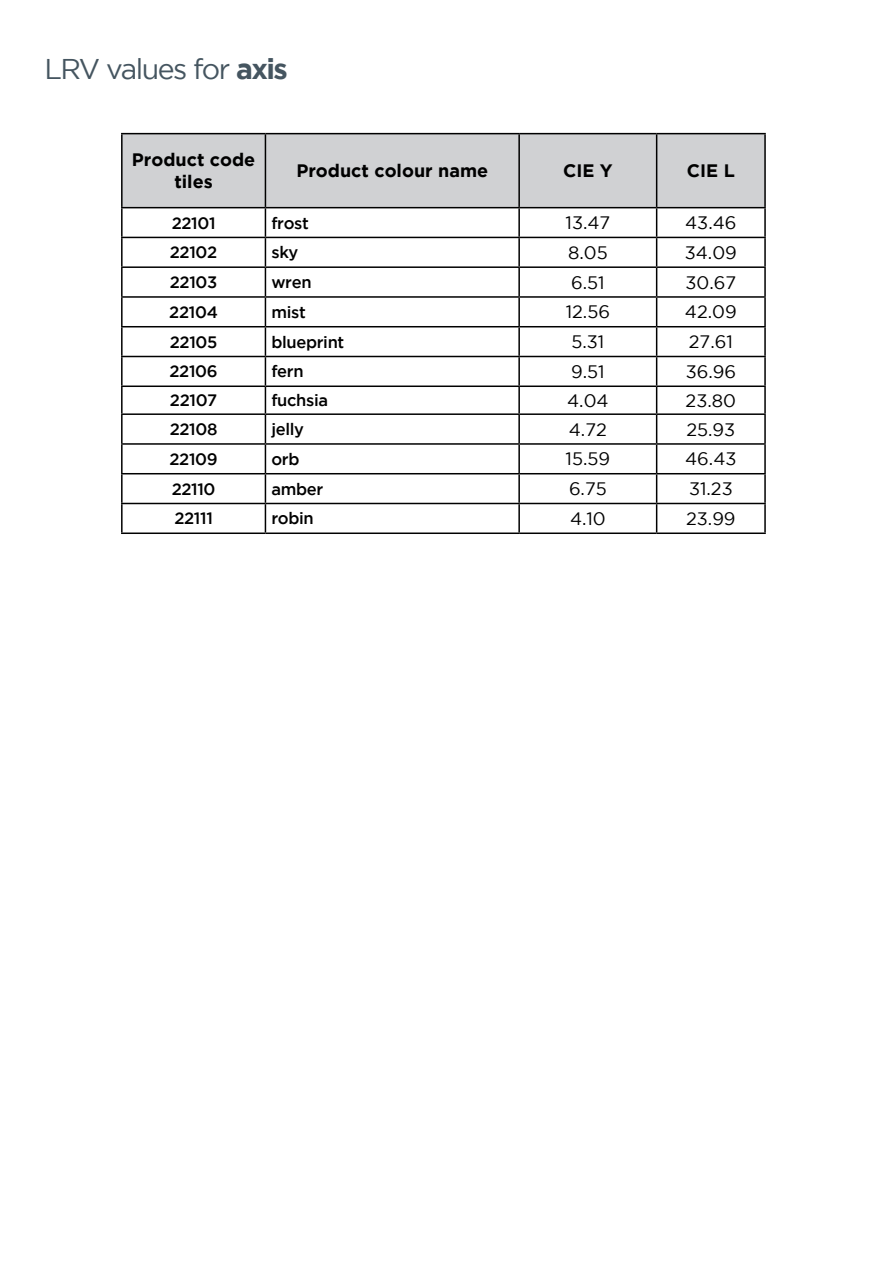
<style>
.page{position:relative;width:893px;height:1263px;background:#fff}
.page>*{position:absolute;margin:0;border:0;box-sizing:border-box;transform-origin:0 0}
.t1{font:28.5px "Gotham";letter-spacing:-.055em;color:#455560}
.t2{font:18px "Gotham";color:#000}
.t3{font:700 18px/21.6px "Gotham";color:#000;text-align:center}
.t4{font:500 16.5px "Gotham";letter-spacing:-.02em;color:#000}
.s1{font-weight:700}
</style>
<div class="page">
<div style="left:123px;top:134px;width:641px;height:73px;background:#d0d1d3"></div>
<hr style="left:121px;top:133px;width:144px;height:1px;background:#000">
<hr style="left:121px;top:134px;width:2px;height:73px;background:#000">
<hr style="left:265px;top:133px;width:254px;height:1px;background:#000">
<hr style="left:265px;top:134px;width:1px;height:73px;background:#000">
<hr style="left:519px;top:133px;width:138px;height:1px;background:#000">
<hr style="left:518px;top:134px;width:2px;height:73px;background:#000">
<hr style="left:657px;top:133px;width:109px;height:1px;background:#000">
<hr style="left:656px;top:134px;width:1px;height:73px;background:#000">
<hr style="left:764px;top:134px;width:2px;height:73px;background:#000">
<hr style="left:121px;top:207px;width:144px;height:1px;background:#000">
<hr style="left:121px;top:208px;width:2px;height:29px;background:#000">
<hr style="left:265px;top:207px;width:254px;height:1px;background:#000">
<hr style="left:519px;top:207px;width:138px;height:1px;background:#000">
<hr style="left:518px;top:208px;width:2px;height:29px;background:#000">
<hr style="left:657px;top:207px;width:109px;height:1px;background:#000">
<hr style="left:764px;top:208px;width:2px;height:29px;background:#000">
<hr style="left:121px;top:237px;width:144px;height:1px;background:#000">
<hr style="left:121px;top:238px;width:2px;height:28px;background:#000">
<hr style="left:265px;top:237px;width:254px;height:1px;background:#000">
<hr style="left:519px;top:237px;width:138px;height:1px;background:#000">
<hr style="left:518px;top:238px;width:2px;height:28px;background:#000">
<hr style="left:657px;top:237px;width:109px;height:1px;background:#000">
<hr style="left:764px;top:238px;width:2px;height:28px;background:#000">
<hr style="left:121px;top:266px;width:144px;height:2px;background:#000">
<hr style="left:121px;top:268px;width:2px;height:28px;background:#000">
<hr style="left:265px;top:266px;width:254px;height:2px;background:#000">
<hr style="left:519px;top:266px;width:138px;height:2px;background:#000">
<hr style="left:518px;top:268px;width:2px;height:28px;background:#000">
<hr style="left:657px;top:266px;width:109px;height:2px;background:#000">
<hr style="left:764px;top:268px;width:2px;height:28px;background:#000">
<hr style="left:121px;top:296px;width:144px;height:2px;background:#000">
<hr style="left:121px;top:298px;width:2px;height:28px;background:#000">
<hr style="left:265px;top:296px;width:254px;height:2px;background:#000">
<hr style="left:519px;top:296px;width:138px;height:2px;background:#000">
<hr style="left:518px;top:298px;width:2px;height:28px;background:#000">
<hr style="left:657px;top:296px;width:109px;height:2px;background:#000">
<hr style="left:764px;top:298px;width:2px;height:28px;background:#000">
<hr style="left:121px;top:326px;width:144px;height:1px;background:#000">
<hr style="left:121px;top:327px;width:2px;height:29px;background:#000">
<hr style="left:265px;top:326px;width:254px;height:1px;background:#000">
<hr style="left:519px;top:326px;width:138px;height:1px;background:#000">
<hr style="left:518px;top:327px;width:2px;height:29px;background:#000">
<hr style="left:657px;top:326px;width:109px;height:1px;background:#000">
<hr style="left:764px;top:327px;width:2px;height:29px;background:#000">
<hr style="left:121px;top:356px;width:144px;height:1px;background:#000">
<hr style="left:121px;top:357px;width:2px;height:28px;background:#000">
<hr style="left:265px;top:356px;width:254px;height:1px;background:#000">
<hr style="left:519px;top:356px;width:138px;height:1px;background:#000">
<hr style="left:518px;top:357px;width:2px;height:28px;background:#000">
<hr style="left:657px;top:356px;width:109px;height:1px;background:#000">
<hr style="left:764px;top:357px;width:2px;height:28px;background:#000">
<hr style="left:121px;top:385px;width:144px;height:2px;background:#000">
<hr style="left:121px;top:387px;width:2px;height:26px;background:#000">
<hr style="left:265px;top:385px;width:254px;height:2px;background:#000">
<hr style="left:519px;top:385px;width:138px;height:2px;background:#000">
<hr style="left:518px;top:387px;width:2px;height:26px;background:#000">
<hr style="left:657px;top:385px;width:109px;height:2px;background:#000">
<hr style="left:764px;top:387px;width:2px;height:26px;background:#000">
<hr style="left:121px;top:413px;width:144px;height:2px;background:#000">
<hr style="left:121px;top:415px;width:2px;height:28px;background:#000">
<hr style="left:265px;top:413px;width:254px;height:2px;background:#000">
<hr style="left:519px;top:413px;width:138px;height:2px;background:#000">
<hr style="left:518px;top:415px;width:2px;height:28px;background:#000">
<hr style="left:657px;top:413px;width:109px;height:2px;background:#000">
<hr style="left:764px;top:415px;width:2px;height:28px;background:#000">
<hr style="left:121px;top:443px;width:144px;height:2px;background:#000">
<hr style="left:121px;top:445px;width:2px;height:28px;background:#000">
<hr style="left:265px;top:443px;width:254px;height:2px;background:#000">
<hr style="left:519px;top:443px;width:138px;height:2px;background:#000">
<hr style="left:518px;top:445px;width:2px;height:28px;background:#000">
<hr style="left:657px;top:443px;width:109px;height:2px;background:#000">
<hr style="left:764px;top:445px;width:2px;height:28px;background:#000">
<hr style="left:121px;top:473px;width:144px;height:1px;background:#000">
<hr style="left:121px;top:474px;width:2px;height:29px;background:#000">
<hr style="left:265px;top:473px;width:254px;height:1px;background:#000">
<hr style="left:519px;top:473px;width:138px;height:1px;background:#000">
<hr style="left:518px;top:474px;width:2px;height:29px;background:#000">
<hr style="left:657px;top:473px;width:109px;height:1px;background:#000">
<hr style="left:764px;top:474px;width:2px;height:29px;background:#000">
<hr style="left:121px;top:503px;width:144px;height:1px;background:#000">
<hr style="left:121px;top:504px;width:2px;height:28px;background:#000">
<hr style="left:265px;top:503px;width:254px;height:1px;background:#000">
<hr style="left:519px;top:503px;width:138px;height:1px;background:#000">
<hr style="left:518px;top:504px;width:2px;height:28px;background:#000">
<hr style="left:657px;top:503px;width:109px;height:1px;background:#000">
<svg style="left:656px;top:208px;width:1px;height:324px"></svg>
<hr style="left:764px;top:504px;width:2px;height:28px;background:#000">
<hr style="left:121px;top:532px;width:144px;height:2px;background:#000">
<hr style="left:265px;top:532px;width:254px;height:2px;background:#000">
<hr style="left:519px;top:532px;width:138px;height:2px;background:#000">
<hr style="left:657px;top:532px;width:109px;height:2px;background:#000">
<svg style="left:265px;top:208px;width:1px;height:324px"></svg>
<h1 class="t1" style="left:44px;top:54px;width:245px">LRV values for <span class="s1">axis</span></h1>
<p class="t3" style="left:132px;top:149px;width:125px">Product code tiles</p>
<p class="t3" style="left:296px;top:160px;width:193px">Product colour name</p>
<p class="t3" style="left:563px;top:160px;width:51px">CIE Y</p>
<p class="t3" style="left:687px;top:160px;width:49px">CIE L</p>
<p class="t4" style="left:172px;top:213px;width:45px">22101</p>
<p class="t4" style="left:271px;top:213px;width:39px">frost</p>
<p class="t2" style="left:566px;top:213px;width:46px">13.47</p>
<p class="t2" style="left:685px;top:213px;width:53px">43.46</p>
<p class="t4" style="left:170px;top:243px;width:49px">22102</p>
<p class="t4" style="left:271px;top:243px;width:29px">sky</p>
<p class="t2" style="left:568px;top:243px;width:41px">8.05</p>
<p class="t2" style="left:685px;top:243px;width:54px">34.09</p>
<p class="t4" style="left:170px;top:273px;width:49px">22103</p>
<p class="t4" style="left:271px;top:273px;width:42px">wren</p>
<p class="t2" style="left:571px;top:272px;width:35px">6.51</p>
<p class="t2" style="left:685px;top:272px;width:52px">30.67</p>
<p class="t4" style="left:169px;top:303px;width:50px">22104</p>
<p class="t4" style="left:271px;top:303px;width:36px">mist</p>
<p class="t2" style="left:566px;top:302px;width:46px">12.56</p>
<p class="t2" style="left:685px;top:302px;width:53px">42.09</p>
<p class="t4" style="left:170px;top:332px;width:49px">22105</p>
<p class="t4" style="left:271px;top:332px;width:74px">blueprint</p>
<p class="t2" style="left:571px;top:332px;width:34px">5.31</p>
<p class="t2" style="left:689px;top:332px;width:46px">27.61</p>
<p class="t4" style="left:170px;top:362px;width:50px">22106</p>
<p class="t4" style="left:271px;top:362px;width:34px">fern</p>
<p class="t2" style="left:571px;top:362px;width:35px">9.51</p>
<p class="t2" style="left:686px;top:362px;width:52px">36.96</p>
<p class="t4" style="left:170px;top:391px;width:49px">22107</p>
<p class="t4" style="left:271px;top:391px;width:58px">fuchsia</p>
<p class="t2" style="left:567px;top:390px;width:43px">4.04</p>
<p class="t2" style="left:686px;top:390px;width:52px">23.80</p>
<p class="t4" style="left:170px;top:420px;width:49px">22108</p>
<p class="t4" style="left:271px;top:420px;width:34px">jelly</p>
<p class="t2" style="left:569px;top:419px;width:39px">4.72</p>
<p class="t2" style="left:686px;top:419px;width:50px">25.93</p>
<p class="t4" style="left:170px;top:450px;width:50px">22109</p>
<p class="t4" style="left:271px;top:450px;width:30px">orb</p>
<p class="t2" style="left:566px;top:449px;width:46px">15.59</p>
<p class="t2" style="left:685px;top:449px;width:53px">46.43</p>
<p class="t4" style="left:172px;top:479px;width:45px">22110</p>
<p class="t4" style="left:271px;top:479px;width:53px">amber</p>
<p class="t2" style="left:569px;top:479px;width:39px">6.75</p>
<p class="t2" style="left:689px;top:479px;width:45px">31.23</p>
<p class="t4" style="left:174px;top:509px;width:40px">22111</p>
<p class="t4" style="left:271px;top:509px;width:44px">robin</p>
<p class="t2" style="left:570px;top:509px;width:37px">4.10</p>
<p class="t2" style="left:686px;top:509px;width:51px">23.99</p>
</div>
